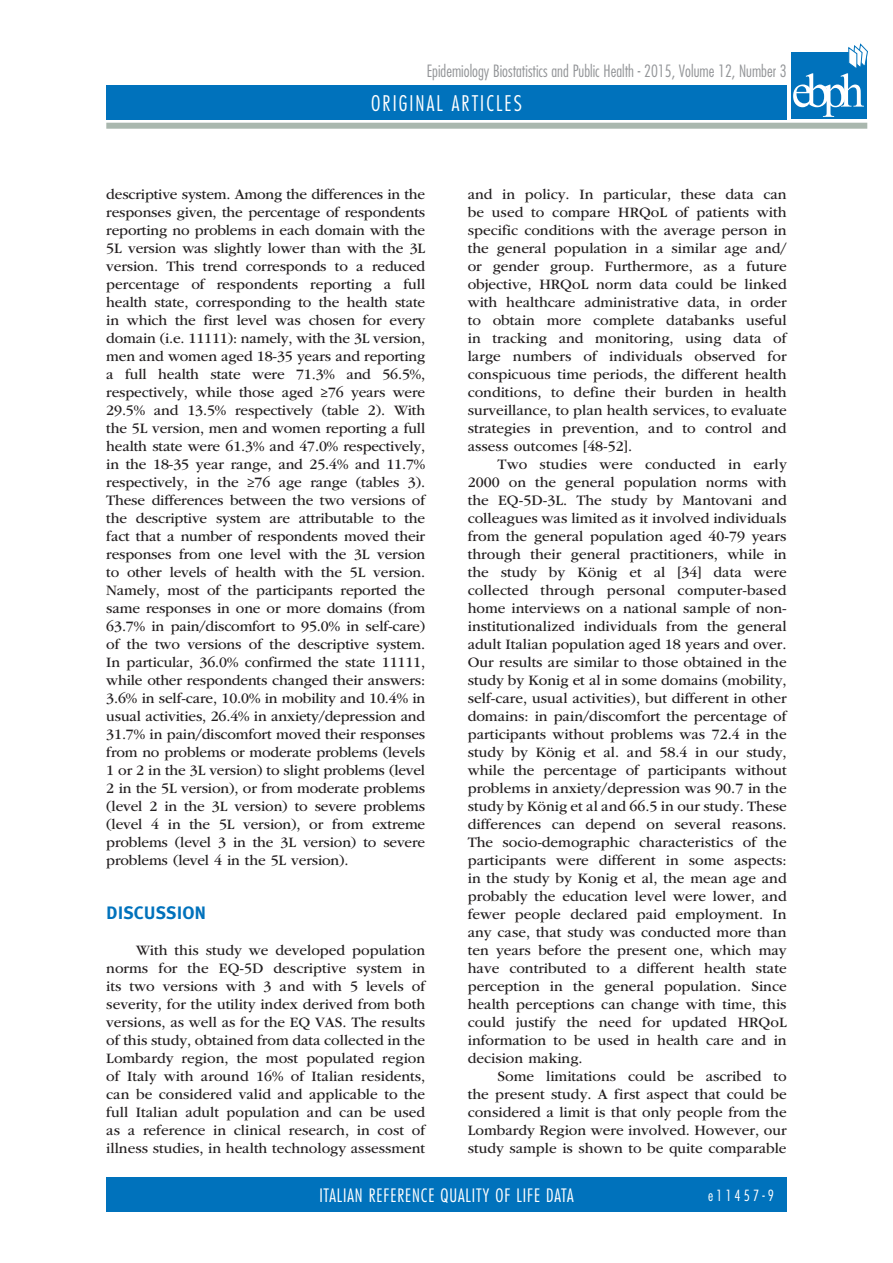
<style>
.page{position:relative;width:893px;height:1263px;background:#fff}
.page>*{position:absolute;margin:0;border:0;box-sizing:border-box;transform-origin:0 0}
.t1{font:300 condensed 21px "Futura Std";letter-spacing:.1em;color:#fff}
.t2{font:300 condensed 18px "Futura Std";letter-spacing:.05em;color:#fff}
.t3{font:700 18px "Meta Plus";color:#0072bc}
.t4{font:300 condensed 16.5px "Futura Std";color:#939598}
.t5{font:15px/18px "ITC Garamond Std";color:#231f20;text-align:justify}
.t6{font:300 condensed 15px "Futura Std";letter-spacing:.2em;color:#fff}
</style>
<div class="page">
<div style="left:106px;top:85px;width:681px;height:34px;background:#0072bc"></div>
<div style="left:106px;top:1178px;width:681px;height:34px;background:#0072bc"></div>
<div style="left:106px;top:123px;width:761px;height:6px;background:#a9b7ae"></div>
<div style="left:791px;top:52px;width:76px;height:67px;background:#0072bc"></div>
<svg style="left:793px;top:43px;width:75px;height:74px"></svg>
<p class="t4" style="left:427px;top:62px;width:361px">Epidemiology Biostatistics and Public Health - 2015, Volume 12, Number 3</p>
<h1 class="t1" style="left:371px;top:91px;width:152px">ORIGINAL ARTICLES</h1>
<p class="t5" style="left:106px;top:185px;width:320px">descriptive system. Among the differences in the responses given, the percentage of respondents reporting no problems in each domain with the 5L version was slightly lower than with the 3L version. This trend corresponds to a reduced percentage of respondents reporting a full health state, corresponding to the health state in which the first level was chosen for every domain (i.e. 11111): namely, with the 3L version, men and women aged 18-35 years and reporting a full health state were 71.3% and 56.5%, respectively, while those aged ≥76 years were 29.5% and 13.5% respectively (table 2). With the 5L version, men and women reporting a full health state were 61.3% and 47.0% respectively, in the 18-35 year range, and 25.4% and 11.7% respectively, in the ≥76 age range (tables 3).<br>These differences between the two versions of the descriptive system are attributable to the fact that a number of respondents moved their responses from one level with the 3L version to other levels of health with the 5L version.<br>Namely, most of the participants reported the same responses in one or more domains (from 63.7% in pain/discomfort to 95.0% in self-care) of the two versions of the descriptive system.<br>In particular, 36.0% confirmed the state 11111, while other respondents changed their answers:<br>3.6% in self-care, 10.0% in mobility and 10.4% in usual activities, 26.4% in anxiety/depression and 31.7% in pain/discomfort moved their responses from no problems or moderate problems (levels 1 or 2 in the 3L version) to slight problems (level 2 in the 5L version), or from moderate problems (level 2 in the 3L version) to severe problems (level 4 in the 5L version), or from extreme problems (level 3 in the 3L version) to severe problems (level 4 in the 5L version).</p>
<p class="t3" style="left:106px;top:902px;width:101px">DISCUSSION</p>
<p class="t5" style="left:106px;top:941px;width:320px;text-indent:30px">With this study we developed population norms for the EQ-5D descriptive system in its two versions with 3 and with 5 levels of severity, for the utility index derived from both versions, as well as for the EQ VAS. The results of this study, obtained from data collected in the Lombardy region, the most populated region of Italy with around 16% of Italian residents, can be considered valid and applicable to the full Italian adult population and can be used as a reference in clinical research, in cost of illness studies, in health technology assessment</p>
<p class="t5" style="left:468px;top:185px;width:320px">and in policy. In particular, these data can be used to compare HRQoL of patients with specific conditions with the average person in the general population in a similar age and/ or gender group. Furthermore, as a future objective, HRQoL norm data could be linked with healthcare administrative data, in order to obtain more complete databanks useful in tracking and monitoring, using data of large numbers of individuals observed for conspicuous time periods, the different health conditions, to define their burden in health surveillance, to plan health services, to evaluate strategies in prevention, and to control and assess outcomes [48-52].</p>
<p class="t5" style="left:468px;top:455px;width:320px;text-indent:30px">Two studies were conducted in early 2000 on the general population norms with the EQ-5D-3L. The study by Mantovani and colleagues was limited as it involved individuals from the general population aged 40-79 years through their general practitioners, while in the study by König et al [34] data were collected through personal computer-based home interviews on a national sample of non&shy;institutionalized individuals from the general adult Italian population aged 18 years and over.<br>Our results are similar to those obtained in the study by Konig et al in some domains (mobility, self-care, usual activities), but different in other domains: in pain/discomfort the percentage of participants without problems was 72.4 in the study by König et al. and 58.4 in our study, while the percentage of participants without problems in anxiety/depression was 90.7 in the study by König et al and 66.5 in our study. These differences can depend on several reasons.<br>The socio-demographic characteristics of the participants were different in some aspects: in the study by Konig et al, the mean age and probably the education level were lower, and fewer people declared paid employment. In any case, that study was conducted more than ten years before the present one, which may have contributed to a different health state perception in the general population. Since health perceptions can change with time, this could justify the need for updated HRQoL information to be used in health care and in decision making.</p>
<p class="t5" style="left:468px;top:1067px;width:320px;text-indent:30px">Some limitations could be ascribed to the present study. A first aspect that could be considered a limit is that only people from the Lombardy Region were involved. However, our study sample is shown to be quite comparable</p>
<p class="t6" style="left:708px;top:1187px;width:67px">e11457-9</p>
<p class="t2" style="left:319px;top:1185px;width:256px">ITALIAN REFERENCE QUALITY OF LIFE DATA</p>
</div>
